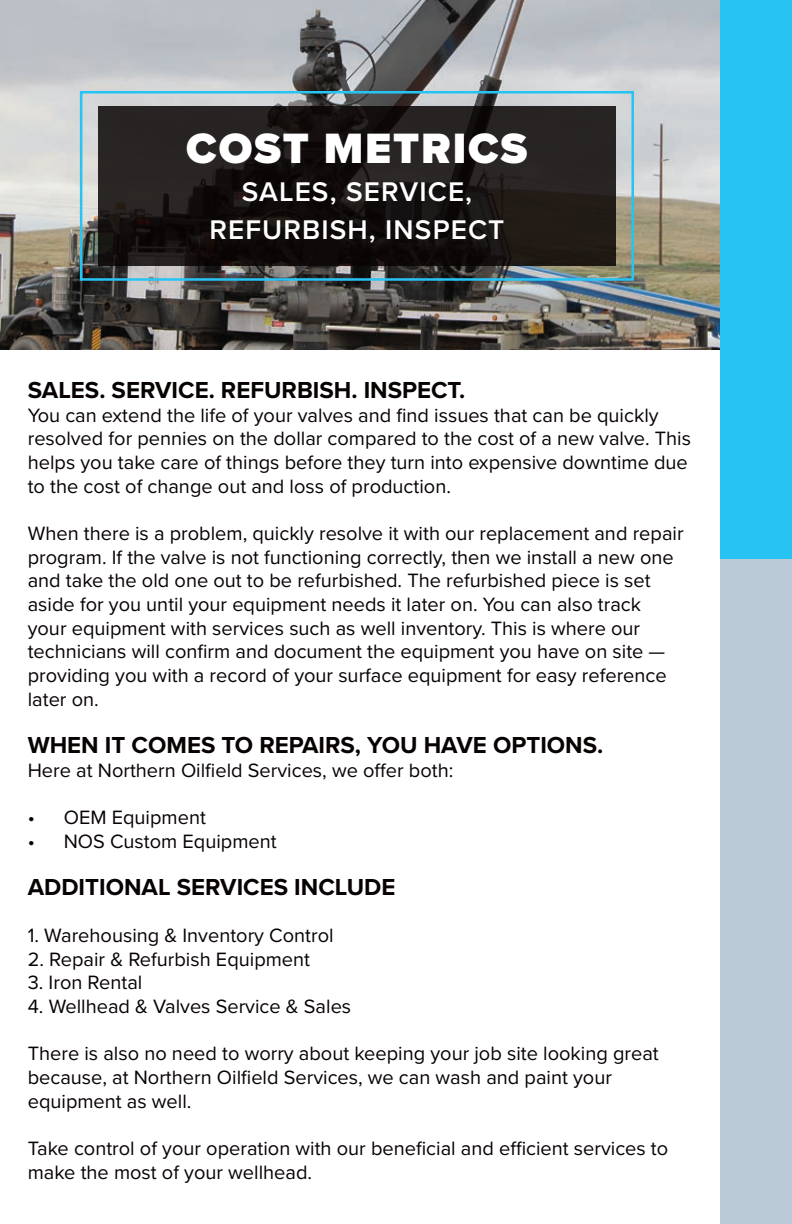
<style>
.page{position:relative;width:792px;height:1224px;background:#fff}
.page>*{position:absolute;margin:0;border:0;box-sizing:border-box;transform-origin:0 0}
.t1{font:900 58px "Montserrat";color:#fff}
.t2{font:900 44px "Proxima Nova";letter-spacing:.04em;color:#fff}
.t3{font:600 28px/38px "Proxima Nova";letter-spacing:.04em;color:#fff;text-align:center}
.t4{font:700 24px "Proxima Nova";color:#080302}
.t5{font:20px/23.6px "Proxima Nova";color:#080302}
</style>
<div class="page">
<img style="left:0;top:0;width:720px;height:350px">
<svg style="left:98px;top:106px;width:518px;height:160px;background:#1c1716"></svg>
<div style="left:80px;top:91px;width:554px;height:190px;border:3px solid #27c3f3"></div>
<div style="left:720px;top:558px;width:72px;height:666px;background:#bacad6"></div>
<div style="left:720px;top:0;width:72px;height:558px;background:#27c3f3"></div>
<h2 class="t2" style="left:186px;top:115px;width:343px">COST METRICS</h2>
<h3 class="t3" style="left:209px;top:171px;width:297px">SALES, SERVICE,<br>REFURBISH, INSPECT</h3>
<h1 class="t1" style="left:204px;top:122px;width:307px">SERVICES</h1>
<p class="t4" style="left:28px;top:372px;width:439px">SALES. SERVICE. REFURBISH. INSPECT.</p>
<p class="t5" style="left:28px;top:402px;width:665px">You can extend the life of your valves and find issues that can be quickly resolved for pennies on the dollar compared to the cost of a new valve. This helps you take care of things before they turn into expensive downtime due to the cost of change out and loss of production.</p>
<p class="t5" style="left:28px;top:521px;width:657px">When there is a problem, quickly resolve it with our replacement and repair program. If the valve is not functioning correctly, then we install a new one and take the old one out to be refurbished. The refurbished piece is set aside for you until your equipment needs it later on. You can also track your equipment with services such as well inventory. This is where our technicians will confirm and document the equipment you have on site — providing you with a record of your surface equipment for easy reference later on.</p>
<p class="t4" style="left:28px;top:727px;width:577px">WHEN IT COMES TO REPAIRS, YOU HAVE OPTIONS.</p>
<p class="t5" style="left:28px;top:757px;width:427px">Here at Northern Oilfield Services, we offer both:</p>
<p class="t5" style="left:28px;top:805px;width:180px">• OEM Equipment</p>
<p class="t5" style="left:28px;top:828px;width:250px">• NOS Custom Equipment</p>
<p class="t4" style="left:28px;top:869px;width:369px">ADDITIONAL SERVICES INCLUDE</p>
<p class="t5" style="left:28px;top:923px;width:307px">1. Warehousing &amp; Inventory Control</p>
<p class="t5" style="left:28px;top:946px;width:284px">2. Repair &amp; Refurbish Equipment</p>
<p class="t5" style="left:28px;top:970px;width:116px">3. Iron Rental</p>
<p class="t5" style="left:28px;top:994px;width:325px">4. Wellhead &amp; Valves Service &amp; Sales</p>
<p class="t5" style="left:28px;top:1041px;width:633px">There is also no need to worry about keeping your job site looking great because, at Northern Oilfield Services, we can wash and paint your equipment as well.</p>
<p class="t5" style="left:28px;top:1136px;width:642px">Take control of your operation with our beneficial and efficient services to make the most of your wellhead.</p>
</div>
